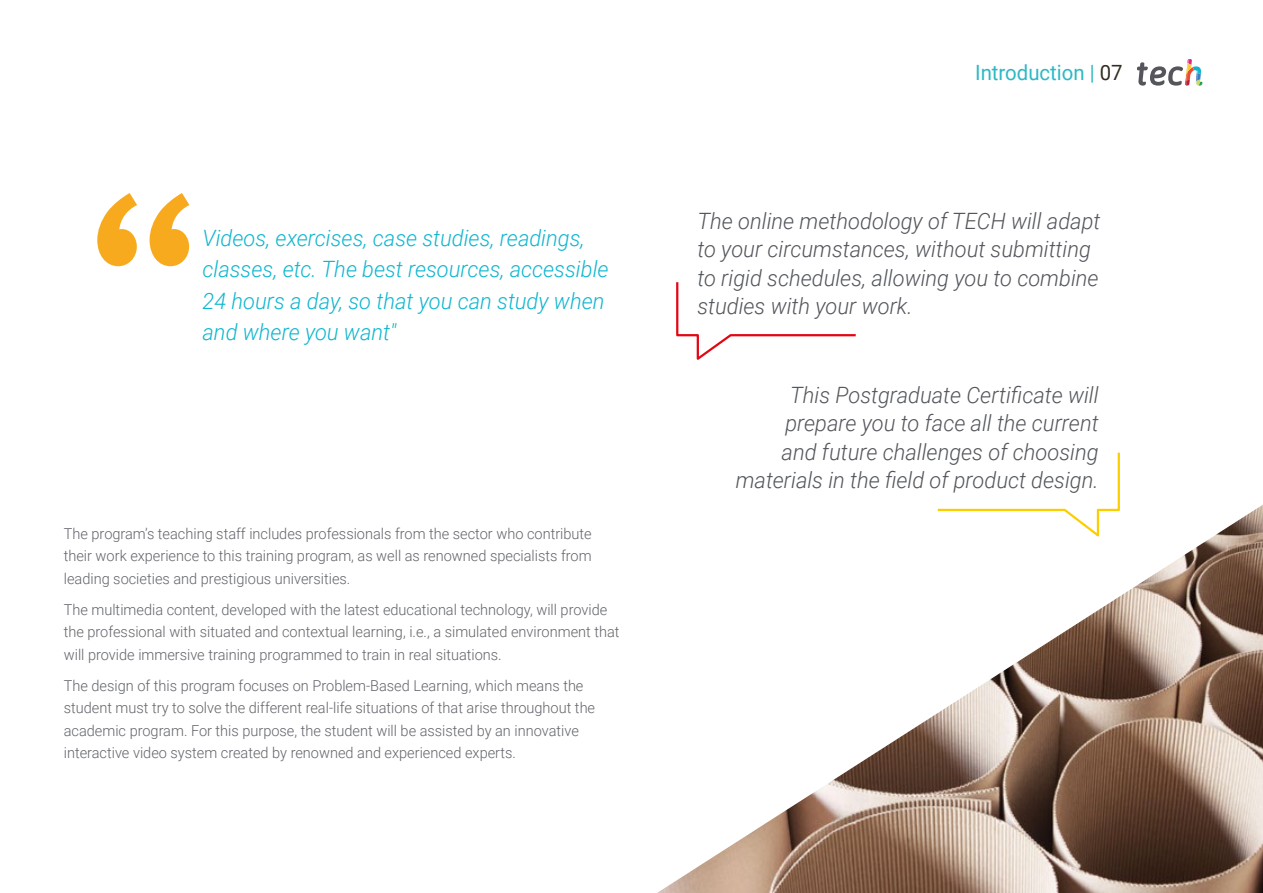
<style>
.page{position:relative;width:1263px;height:893px;background:#fff}
.page>*{position:absolute;margin:0;border:0;box-sizing:border-box;transform-origin:0 0}
.t1{font:italic 300 22.5px/28.5px "Roboto";color:#52555b;text-align:right}
.t2{font:italic 300 22.5px/31.5px "Roboto";color:#0fb6cf}
.t3{font:21px "Roboto";color:#2db8c5}
.t4{font:300 15px/22.5px "Roboto";color:#61646a}
.s1{color:#312e20}
</style>
<div class="page">
<svg style="left:97px;top:193px;width:92px;height:73px"></svg>
<svg style="left:1117px;top:452px;width:3px;height:52px"></svg>
<svg style="left:676px;top:282px;width:180px;height:78px"></svg>
<svg style="left:1137px;top:59px;width:65px;height:27px"></svg>
<img style="left:657px;top:504px;width:606px;height:389px">
<h1 class="t2" style="left:202px;top:221px;width:407px">Videos, exercises, case studies, readings, classes, etc. The best resources, accessible 24 hours a day, so that you can study when and where you want"</h1>
<p class="t4" style="left:64px;top:521px;width:529px;text-align:justify">The program’s teaching staff includes professionals from the sector who contribute their work experience to this training program, as well as renowned specialists from leading societies and prestigious universities.</p>
<p class="t4" style="left:64px;top:597px;width:557px">The multimedia content, developed with the latest educational technology, will provide the professional with situated and contextual learning, i.e., a simulated environment that will provide immersive training programmed to train in real situations.</p>
<p class="t4" style="left:64px;top:673px;width:533px">The design of this program focuses on Problem-Based Learning, which means the student must try to solve the different real-life situations of that arise throughout the academic program. For this purpose, the student will be assisted by an innovative interactive video system created by renowned and experienced experts.</p>
<h2 class="t3" style="left:975px;top:57px;width:149px">Introduction | <span class="s1">07</span></h2>
<h1 class="t1" style="left:697px;top:206px;width:404px;text-align:left">The online methodology of TECH will adapt to your circumstances, without submitting to rigid schedules, allowing you to combine studies with your work.</h1>
<h1 class="t1" style="left:736px;top:380px;width:364px">This Postgraduate Certificate will prepare you to face all the current<br>and future challenges of choosing materials in the field of product design.</h1>
</div>
